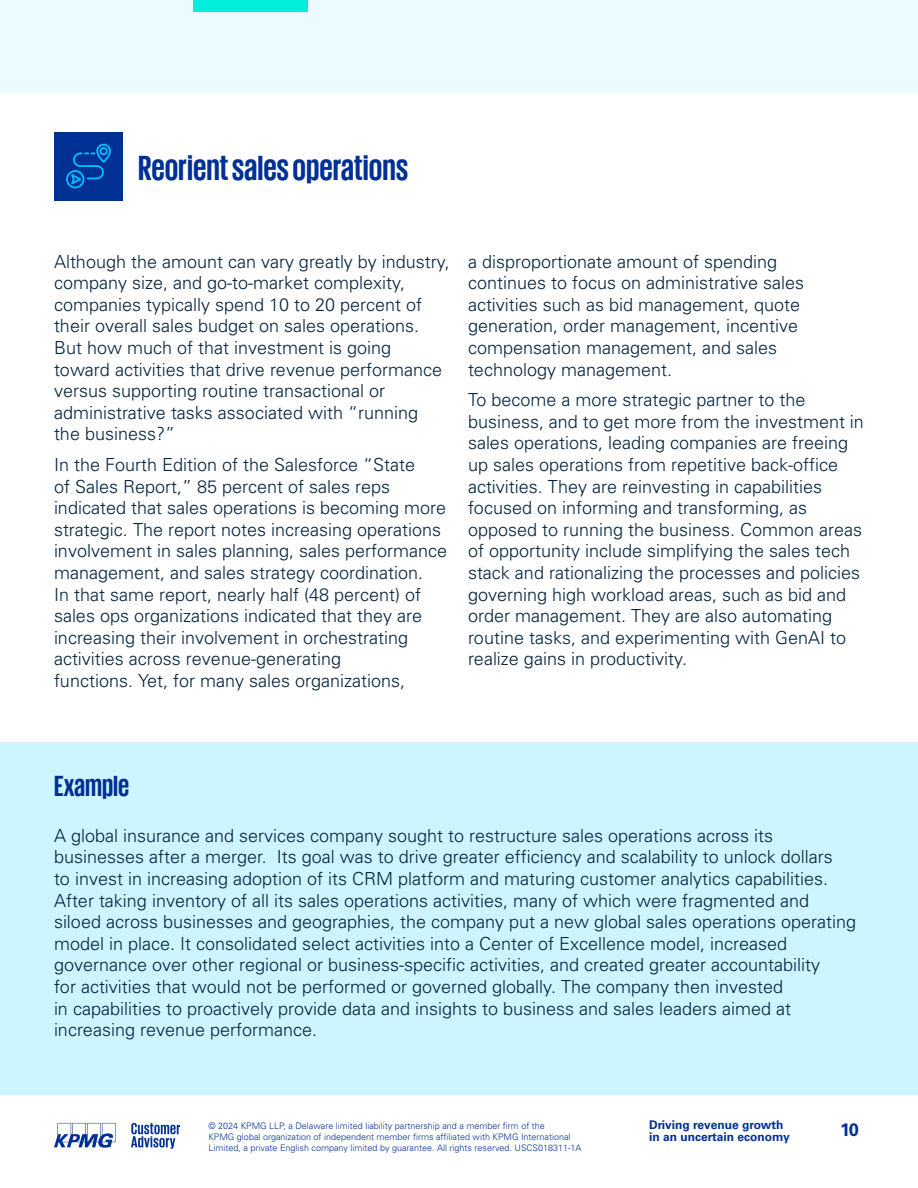
<style>
.page{position:relative;width:918px;height:1188px;background:#fff}
.page>*{position:absolute;margin:0;border:0;box-sizing:border-box;transform-origin:0 0}
.t1{font:700 36px "KPMG";color:#003093}
.t2{font:700 30px "KPMG";color:#003093}
.t3{font:300 18px/21.6px "Univers";color:#04233e}
.t4{font:700 18px "Univers";color:#003093}
.t5{font:700 12px/12px "Univers";color:#003093}
.t6{font:300 9px/10.8px "Univers";color:#003093}
</style>
<div class="page">
<div style="left:0;top:742px;width:918px;height:353px;background:#cdf5ff"></div>
<div style="left:54px;top:132px;width:69px;height:69px;background:#003093"></div>
<svg style="left:66px;top:144px;width:45px;height:45px"></svg>
<div style="left:0;top:0;width:918px;height:93px;background:#ebfbff"></div>
<svg style="left:54px;top:1123px;width:62px;height:25px"></svg>
<svg style="left:131px;top:1123px;width:49px;height:26px"></svg>
<div style="left:193px;top:0;width:115px;height:11px;background:#00efda"></div>
<h1 class="t1" style="left:138px;top:149px;width:272px">Reorient sales operations</h1>
<p class="t3" style="left:54px;top:250px;width:397px">Although the amount can vary greatly by industry, company size, and go-to-market complexity, companies typically spend 10 to 20 percent of their overall sales budget on sales operations.<br>But how much of that investment is going toward activities that drive revenue performance versus supporting routine transactional or administrative tasks associated with “running<br>the business?”</p>
<p class="t3" style="left:54px;top:454px;width:395px">In the Fourth Edition of the Salesforce “State<br>of Sales Report,” 85 percent of sales reps indicated that sales operations is becoming more strategic. The report notes increasing operations involvement in sales planning, sales performance management, and sales strategy coordination.<br>In that same report, nearly half (48 percent) of sales ops organizations indicated that they are increasing their involvement in orchestrating activities across revenue-generating<br>functions. Yet, for many sales organizations,</p>
<p class="t3" style="left:468px;top:250px;width:338px">a disproportionate amount of spending continues to focus on administrative sales activities such as bid management, quote generation, order management, incentive compensation management, and sales technology management.</p>
<p class="t3" style="left:468px;top:389px;width:397px">To become a more strategic partner to the business, and to get more from the investment in sales operations, leading companies are freeing up sales operations from repetitive back-office activities. They are reinvesting in capabilities focused on informing and transforming, as opposed to running the business. Common areas of opportunity include simplifying the sales tech stack and rationalizing the processes and policies governing high workload areas, such as bid and order management. They are also automating routine tasks, and experimenting with GenAI to realize gains in productivity.</p>
<h2 class="t2" style="left:54px;top:771px;width:77px">Example</h2>
<p class="t3" style="left:54px;top:825px;width:804px">A global insurance and services company sought to restructure sales operations across its businesses after a merger. Its goal was to drive greater efficiency and scalability to unlock dollars<br>to invest in increasing adoption of its CRM platform and maturing customer analytics capabilities.<br>After taking inventory of all its sales operations activities, many of which were fragmented and siloed across businesses and geographies, the company put a new global sales operations operating model in place. It consolidated select activities into a Center of Excellence model, increased governance over other regional or business-specific activities, and created greater accountability<br>for activities that would not be performed or governed globally. The company then invested<br>in capabilities to proactively provide data and insights to business and sales leaders aimed at increasing revenue performance.</p>
<p class="t6" style="left:208px;top:1121px;width:375px">© 2024 KPMG LLP, a Delaware limited liability partnership and a member firm of the<br>KPMG global organization of independent member firms affiliated with KPMG International<br>Limited, a private English company limited by guarantee. All rights reserved. USCS018311-1A</p>
<p class="t5" style="left:649px;top:1119px;width:142px">Driving revenue growth in an uncertain economy</p>
<p class="t4" style="left:840px;top:1120px;width:20px">10</p>
</div>
